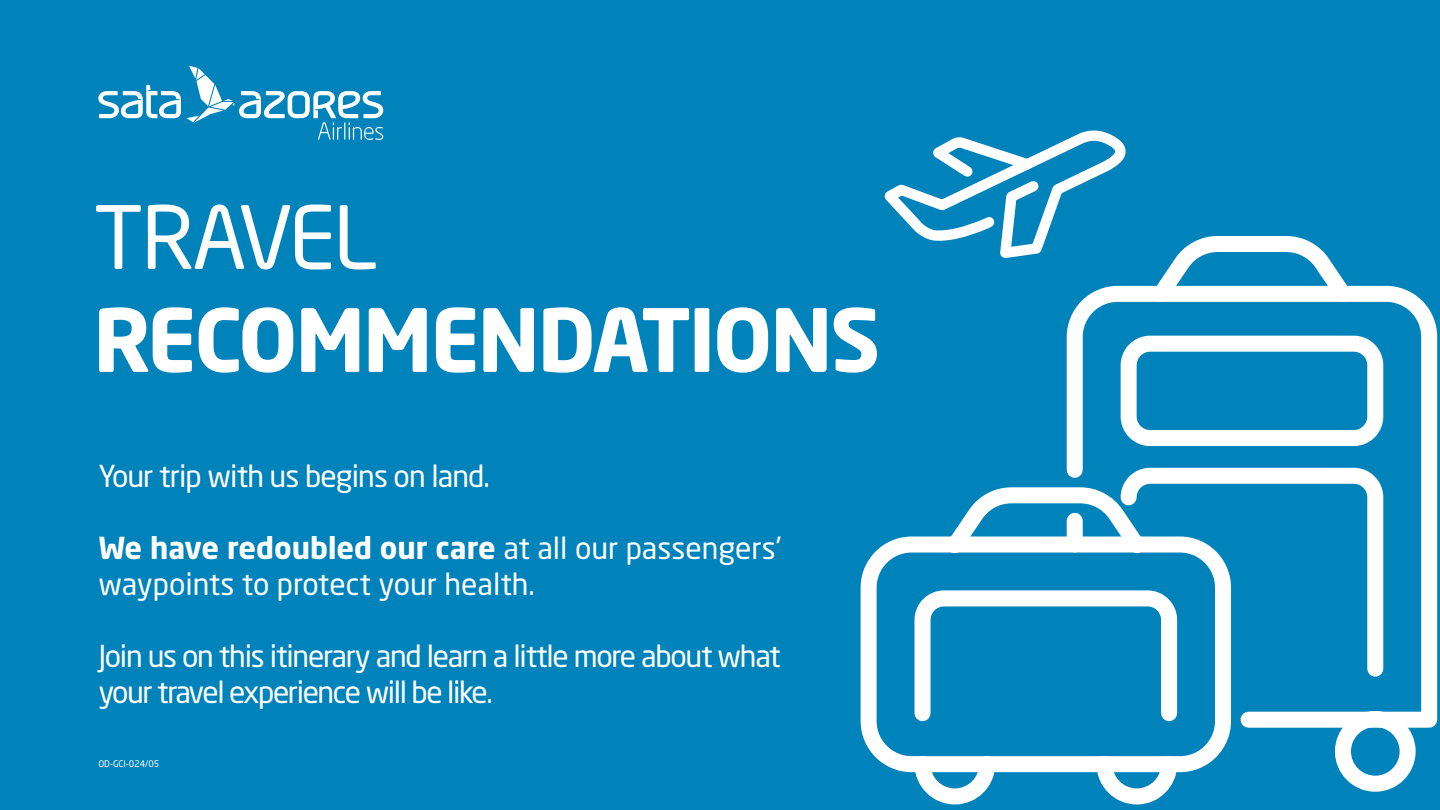
<style>
.page{position:relative;width:1440px;height:810px;background:#0082bb}
.page>*{position:absolute;margin:0;border:0;box-sizing:border-box;transform-origin:0 0}
.t1{font:700 85.8px "Neo Sans Std";letter-spacing:-.03em;color:#fff}
.t2{font:85.8px "Neo Sans Std";letter-spacing:-.03em;color:#fff}
.t3{font:30px/36px "Neo Sans Std";letter-spacing:-.04em;color:#fff}
.t4{font:30px/36px "Neo Sans Std";color:#fff}
.t5{font:9px "Neo Sans Std";color:#fff}
.s1{font-weight:700}
</style>
<div class="page">
<div style="left:861px;top:537px;width:370px;height:235px;border:16px solid #fff;border-radius:43px"></div>
<svg style="left:1066px;top:285px;width:372px;height:451px"></svg>
<div style="left:1121px;top:336px;width:262px;height:110px;border:16px solid #fff;border-radius:22px"></div>
<svg style="left:1113px;top:460px;width:278px;height:225px"></svg>
<svg style="left:884px;top:130px;width:481px;height:186px"></svg>
<svg style="left:933px;top:479px;width:226px;height:88px"></svg>
<div style="left:1335px;top:711px;width:81px;height:81px;border:16px solid #fff;border-radius:50%"></div>
<svg style="left:906px;top:582px;width:325px;height:223px"></svg>
<svg style="left:98px;top:85px;width:83px;height:33px"></svg>
<svg style="left:187px;top:66px;width:196px;height:74px"></svg>
<h1 class="t2" style="left:93px;top:185px;width:286px">TRAVEL</h1>
<h1 class="t1" style="left:93px;top:285px;width:789px">RECOMMENDATIONS</h1>
<p class="t3" style="left:98px;top:458px;width:393px">Your trip with us begins on land.</p>
<p class="t4" style="left:98px;top:530px;width:685px"><span class="s1">We have redoubled our care</span> at all our passengers' waypoints to protect your health.</p>
<p class="t3" style="left:98px;top:638px;width:684px">Join us on this itinerary and learn a little more about what your travel experience will be like.</p>
<p class="t5" style="left:98px;top:758px;width:62px">OD-GCI-024/05</p>
</div>
